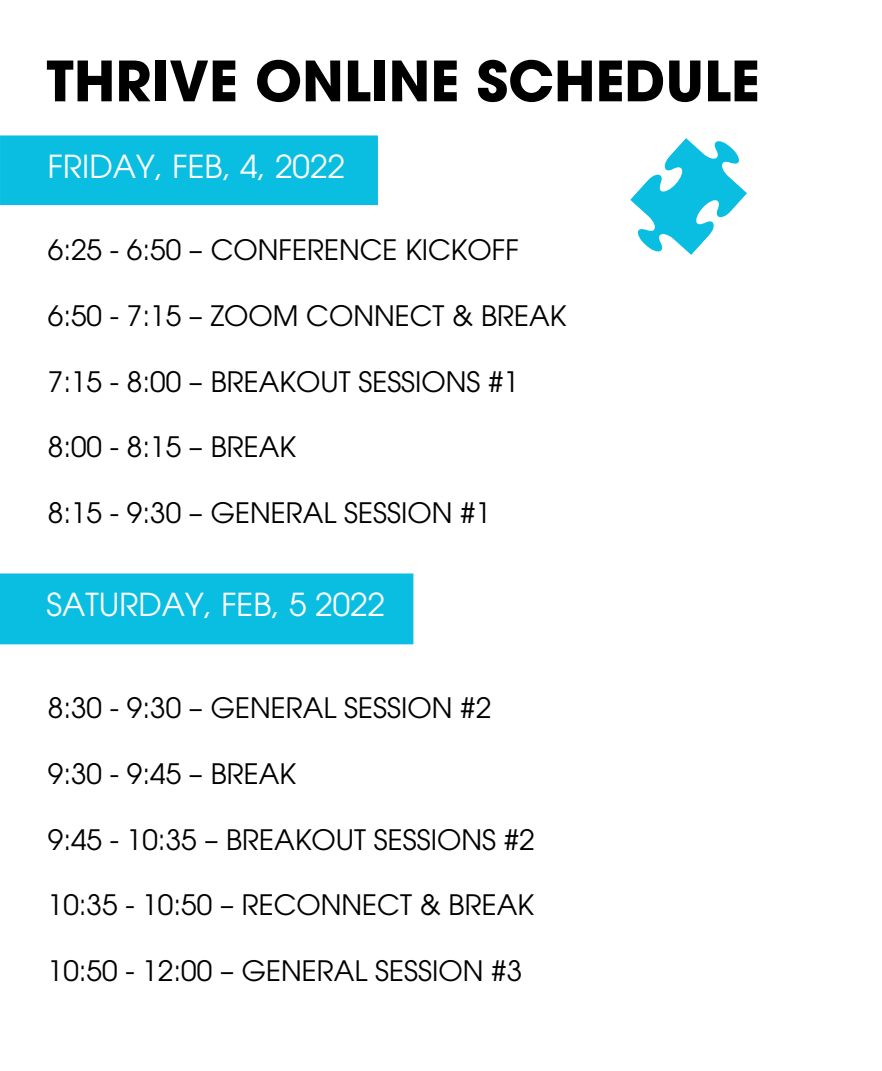
<style>
.page{position:relative;width:882px;height:1071px;background:#fff}
.page>*{position:absolute;margin:0;border:0;box-sizing:border-box;transform-origin:0 0}
.t1{font:700 55.12px "ITC Avant Garde Pro";color:#000}
.t2{font:31.5px "ITC Avant Garde Pro";color:#fff}
.t3{font:28px "ITC Avant Garde Pro";color:#000}
</style>
<div class="page">
<div style="left:0;top:135px;width:378px;height:70px;background:#0abee1"></div>
<div style="left:0;top:573px;width:413px;height:71px;background:#0abee1"></div>
<svg style="left:630px;top:138px;width:117px;height:117px"></svg>
<p class="t1" style="left:46px;top:61px;width:715px">THRIVE ONLINE SCHEDULE</p>
<p class="t2" style="left:48px;top:154px;width:299px">FRIDAY, FEB, 4, 2022</p>
<p class="t3" style="left:48px;top:240px;width:473px">6:25 - 6:50 – CONFERENCE KICKOFF</p>
<p class="t3" style="left:48px;top:305px;width:520px">6:50 - 7:15 – ZOOM CONNECT &amp; BREAK</p>
<p class="t3" style="left:48px;top:371px;width:473px">7:15 - 8:00 – BREAKOUT SESSIONS #1</p>
<p class="t3" style="left:48px;top:436px;width:250px">8:00 - 8:15 – BREAK</p>
<p class="t3" style="left:48px;top:502px;width:445px">8:15 - 9:30 – GENERAL SESSION #1</p>
<p class="t2" style="left:46px;top:593px;width:340px">SATURDAY, FEB, 5 2022</p>
<p class="t3" style="left:48px;top:698px;width:445px">8:30 - 9:30 – GENERAL SESSION #2</p>
<p class="t3" style="left:48px;top:763px;width:250px">9:30 - 9:45 – BREAK</p>
<p class="t3" style="left:48px;top:829px;width:488px">9:45 - 10:35 – BREAKOUT SESSIONS #2</p>
<p class="t3" style="left:48px;top:895px;width:488px">10:35 - 10:50 – RECONNECT &amp; BREAK</p>
<p class="t3" style="left:48px;top:960px;width:476px">10:50 - 12:00 – GENERAL SESSION #3</p>
</div>
